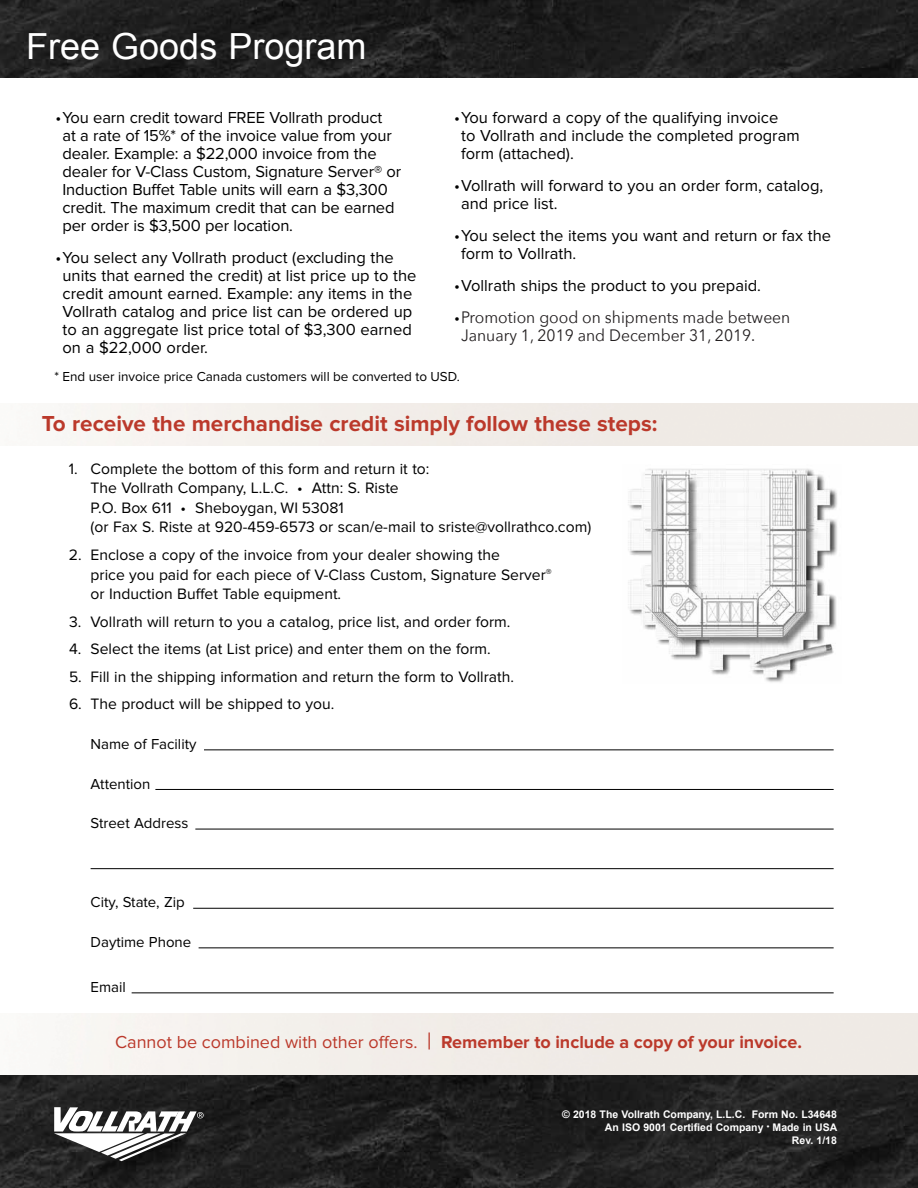
<style>
.page{position:relative;width:918px;height:1188px;background:#fff}
.page>*{position:absolute;margin:0;border:0;box-sizing:border-box;transform-origin:0 0}
.t1{font:36px "Arial";color:#fff}
.t2{font:700 22.5px "Proxima Nova";color:#bb392b}
.t3{font:700 18px "Proxima Nova";color:#bb392b}
.t4{font:16.5px/18px "Proxima Nova";color:#000}
.t5{font:16.5px "Avenir Next";color:#231f20;scale:.95 1}
.t6{font:15.6px/19.5px "Proxima Nova";color:#000}
.t7{font:15px "Proxima Nova";color:#000}
.t8{font:13.5px "Proxima Nova";color:#000}
.t9{font:700 10.5px/12.6px "Arial";color:#fff;text-align:right}
.s1{font-family:"Proxima Nova";color:#000}
.s2{font-weight:400}
.s3{font-weight:400;font-size:24px}
.s4{font-size:7.5px}
</style>
<div class="page">
<img style="left:0;top:1013px;width:918px;height:63px">
<img style="left:0;top:0;width:918px;height:78px">
<img style="left:0;top:1076px;width:918px;height:112px">
<img style="left:628px;top:468px;width:209px;height:214px">
<hr style="left:204px;top:749px;width:630px;height:1px;background:#000">
<hr style="left:155px;top:789px;width:679px;height:1px;background:#000">
<hr style="left:195px;top:829px;width:639px;height:1px;background:#000">
<hr style="left:91px;top:868px;width:743px;height:1px;background:#000">
<hr style="left:193px;top:908px;width:641px;height:1px;background:#000">
<hr style="left:199px;top:947px;width:635px;height:1px;background:#000">
<hr style="left:132px;top:992px;width:702px;height:1px;background:#000">
<svg style="left:54px;top:1107px;width:150px;height:54px"></svg>
<p class="t1" style="left:26px;top:23px;width:342px">Free Goods Program</p>
<p class="t4" style="left:63px;top:109px;width:340px;text-indent:-7px">• You earn credit toward FREE Vollrath product<br>at a rate of 15%* of the invoice value from your dealer. Example: a $22,000 invoice from the dealer for V-Class Custom, Signature Server® or Induction Buffet Table units will earn a $3,300 credit. The maximum credit that can be earned per order is $3,500 per location.</p>
<p class="t4" style="left:63px;top:249px;width:355px;text-indent:-7px">• You select any Vollrath product (excluding the units that earned the credit) at list price up to the credit amount earned. Example: any items in the Vollrath catalog and price list can be ordered up to an aggregate list price total of $3,300 earned on a $22,000 order.</p>
<p class="t4" style="left:461px;top:109px;width:340px;text-indent:-7px">• You forward a copy of the qualifying invoice<br>to Vollrath and include the completed program form (attached).</p>
<p class="t4" style="left:461px;top:177px;width:364px;text-indent:-7px">• Vollrath will forward to you an order form, catalog, and price list.</p>
<p class="t4" style="left:461px;top:227px;width:372px;text-indent:-7px">• You select the items you want and return or fax the form to Vollrath.</p>
<p class="t4" style="left:454px;top:277px;width:309px">•Vollrath ships the product to you prepaid.</p>
<p class="t5" style="left:454px;top:304px;width:356px"><span class="s1">•</span>Promotion good on shipments made between</p>
<p class="t4" style="left:685px;top:309px;width:110px">m d between</p>
<p class="t5" style="left:461px;top:322px;width:311px">January 1, 2019 and December 31, 2019.</p>
<p class="t4" style="left:565px;top:327px;width:11px">8</p>
<p class="t4" style="left:649px;top:327px;width:15px">m</p>
<p class="t4" style="left:691px;top:327px;width:17px">31</p>
<p class="t4" style="left:736px;top:327px;width:18px">18</p>
<p class="t8" style="left:54px;top:369px;width:407px">* End user invoice price Canada customers will be converted to USD.</p>
<p class="t2" style="left:42px;top:411px;width:617px">To receive the merchandise credit simply follow these steps:</p>
<p class="t6" style="left:91px;top:459px;width:502px;text-indent:-22px">1. Complete the bottom of this form and return it to:<br>The Vollrath Company, L.L.C. • Attn: S. Riste<br>P.O. Box 611 • Sheboygan, WI 53081<br>(or Fax S. Riste at 920-459-6573 or scan/e-mail to sriste@vollrathco.com)</p>
<p class="t6" style="left:91px;top:545px;width:463px;text-indent:-22px">2. Enclose a copy of the invoice from your dealer showing the<br>price you paid for each piece of V-Class Custom, Signature Server<sup>® </sup>or Induction Buffet Table equipment.</p>
<p class="t6" style="left:69px;top:612px;width:443px">3. Vollrath will return to you a catalog, price list, and order form.</p>
<p class="t6" style="left:69px;top:640px;width:423px">4. Select the items (at List price) and enter them on the form.</p>
<p class="t6" style="left:69px;top:667px;width:447px">5. Fill in the shipping information and return the form to Vollrath.</p>
<p class="t6" style="left:69px;top:695px;width:267px">6. The product will be shipped to you.</p>
<p class="t7" style="left:91px;top:735px;width:107px">Name of Facility</p>
<p class="t7" style="left:91px;top:775px;width:61px">Attention</p>
<p class="t7" style="left:91px;top:815px;width:99px">Street Address</p>
<p class="t7" style="left:91px;top:894px;width:96px">City, State, Zip</p>
<p class="t7" style="left:91px;top:933px;width:102px">Daytime Phone</p>
<p class="t7" style="left:91px;top:978px;width:37px">Email</p>
<p class="t3" style="left:115px;top:1031px;width:688px"><span class="s2">Cannot be combined with other offers.</span> <span class="s3">|</span> Remember to include a copy of your invoice.</p>
<p class="t9" style="left:562px;top:1109px;width:277px">© 2018 The Vollrath Company, L.L.C. Form No. L34648<br>An ISO 9001 Certified Company <span class="s4">•</span> Made in USA<br>Rev. 1/18</p>
</div>
